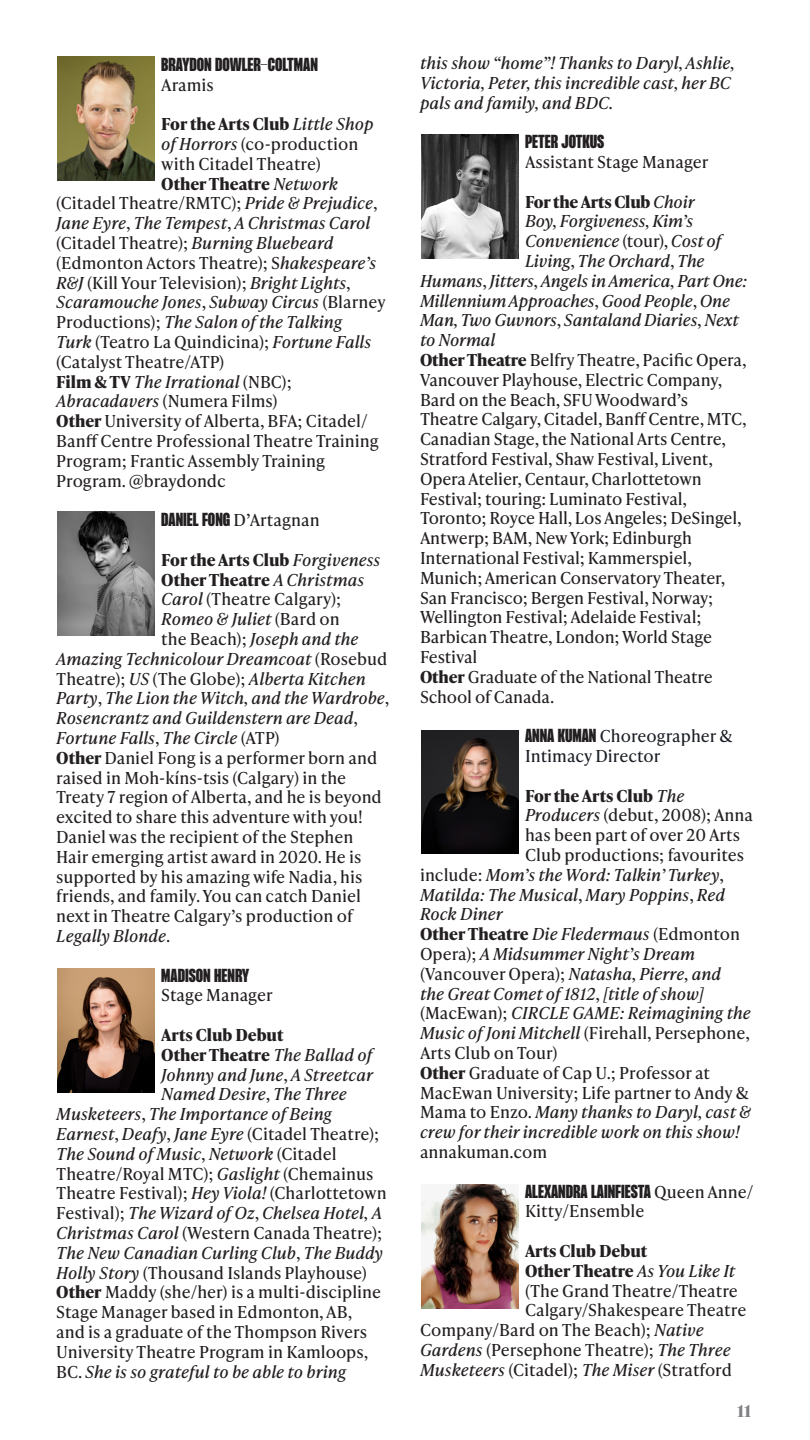
<style>
.page{position:relative;width:810px;height:1440px;background:#fff}
.page>*{position:absolute;margin:0;border:0;box-sizing:border-box;transform-origin:0 0}
.t1{font:16.5px/19.8px "Ivy Presto Text";letter-spacing:-.005em;color:#231f20}
.t2{font:italic 16.5px/19.8px "Ivy Presto Text";color:#231f20}
.t3{font:700 16.5px "Ivy Presto Text";color:#231f20}
.t4{font:900 condensed 16.5px/19.8px "PP Formula";color:#231f20}
.t5{font:16.5px/19.8px "Ivy Presto Text";color:#1c2127}
.t6{font:700 16.5px "Ivy Presto Text";color:#808285}
.s1{font-family:"Ivy Presto Text";font-weight:400;font-stretch:normal}
.s2{font-weight:700}
.s3{font-style:italic}
.s4{font-weight:700;font-style:normal}
.s5{font-style:normal}
.s6{font-weight:400;font-style:italic}
.s7{font-family:"PP Formula";font-weight:900;font-stretch:condensed}
.s8{font-family:"PP Formula";font-weight:900;font-stretch:condensed;color:#231f20}
</style>
<div class="page">
<img style="left:58px;top:56px;width:96px;height:124px">
<img style="left:58px;top:512px;width:96px;height:124px">
<img style="left:58px;top:968px;width:96px;height:124px">
<img style="left:422px;top:135px;width:96px;height:124px">
<img style="left:422px;top:730px;width:96px;height:124px">
<img style="left:422px;top:1184px;width:96px;height:124px">
<p class="t4" style="left:161px;top:54px;width:158px">BRAYDON DOWLER-COLTMAN<br><span class="s1">Aramis</span></p>
<p class="t1" style="left:161px;top:113px;width:214px"><span class="s2">For the Arts Club</span> <span class="s3">Little Shop of Horrors</span> (co-production with Citadel Theatre)</p>
<p class="t2" style="left:56px;top:173px;width:331px;text-indent:105px"><span class="s4">Other Theatre</span> Network <span class="s5">(Citadel Theatre/RMTC);</span> Pride &amp; Prejudice<span class="s5">, </span>Jane Eyre<span class="s5">,</span> The Tempest<span class="s5">,</span> A Christmas Carol <span class="s5">(Citadel Theatre);</span> Burning Bluebeard <span class="s5">(Edmonton Actors Theatre); S</span>hakespeare’s R&amp;J <span class="s5">(Kill Your Television);</span> Bright Lights<span class="s5">, </span>Scaramouche Jones<span class="s5">,</span> Subway Circus <span class="s5">(Blarney Productions);</span> The Salon of the Talking<br>Turk <span class="s5">(Teatro La Quindicina);</span> Fortune Falls <span class="s5">(Catalyst Theatre/ATP)</span></p>
<p class="t2" style="left:56px;top:371px;width:237px"><span class="s4">Film &amp; TV</span> The Irrational <span class="s5">(NBC);<br></span>Abracadavers <span class="s5">(Numera Films)</span></p>
<p class="t1" style="left:56px;top:410px;width:324px"><span class="s2">Other</span> University of Alberta, BFA; Citadel/ Banff Centre Professional Theatre Training Program; Frantic Assembly Training Program. @braydondc</p>
<p class="t4" style="left:161px;top:510px;width:160px">DANIEL FONG <span class="s1">D’Artagnan</span></p>
<p class="t3" style="left:161px;top:548px;width:221px">For the Arts Club <span class="s6">Forgiveness</span></p>
<p class="t3" style="left:161px;top:568px;width:204px">Other Theatre <span class="s6">A Christmas</span></p>
<p class="t1" style="left:161px;top:589px;width:182px"><span class="s3">Carol</span> (Theatre Calgary);</p>
<p class="t2" style="left:161px;top:608px;width:180px">Romeo &amp; Juliet <span class="s5">(Bard on</span></p>
<p class="t2" style="left:161px;top:628px;width:199px"><span class="s5">the Beach);</span> Joseph and the</p>
<p class="t2" style="left:56px;top:648px;width:332px">Amazing Technicolour Dreamcoat <span class="s5">(Rosebud</span></p>
<p class="t1" style="left:56px;top:668px;width:311px">Theatre); <span class="s3">US</span> (The Globe); <span class="s3">Alberta Kitchen</span></p>
<p class="t2" style="left:56px;top:688px;width:335px">Party<span class="s5">,</span> The Lion the Witch, and the Wardrobe<span class="s5">,</span></p>
<p class="t2" style="left:56px;top:707px;width:303px">Rosencrantz and Guildenstern are Dead<span class="s5">,</span></p>
<p class="t2" style="left:56px;top:727px;width:225px">Fortune Falls<span class="s5">,</span> The Circle <span class="s5">(ATP)</span></p>
<p class="t1" style="left:56px;top:747px;width:327px"><span class="s2">Other</span> Daniel Fong is a performer born and raised in Moh-kíns-tsis (Calgary) in the Treaty 7 region of Alberta, and he is beyond excited to share this adventure with you!<br>Daniel was the recipient of the Stephen Hair emerging artist award in 2020. He is supported by his amazing wife Nadia, his friends, and family. You can catch Daniel next in Theatre Calgary’s production of <span class="s3">Legally Blonde</span>.</p>
<p class="t4" style="left:161px;top:965px;width:113px">MADISON HENRY<br><span class="s1">Stage Manager</span></p>
<p class="t3" style="left:161px;top:1023px;width:124px">Arts Club Debut</p>
<p class="t3" style="left:161px;top:1043px;width:213px">Other Theatre <span class="s6">The Ballad of</span></p>
<p class="t2" style="left:161px;top:1064px;width:213px">Johnny and June<span class="s5">,</span> A Streetcar</p>
<p class="t2" style="left:161px;top:1084px;width:187px">Named Desire<span class="s5">,</span> The Three</p>
<p class="t2" style="left:56px;top:1103px;width:277px">Musketeers<span class="s5">,</span> The Importance of Being</p>
<p class="t2" style="left:56px;top:1123px;width:325px">Earnest<span class="s5">,</span> Deafy<span class="s5">,</span> Jane Eyre <span class="s5">(Citadel Theatre);</span></p>
<p class="t2" style="left:56px;top:1143px;width:282px">The Sound of Music<span class="s5">,</span> Network <span class="s5">(Citadel</span></p>
<p class="t1" style="left:56px;top:1163px;width:319px">Theatre/Royal MTC); <span class="s3">Gaslight</span> (Chemainus</p>
<p class="t1" style="left:56px;top:1183px;width:332px">Theatre Festival); <span class="s3">Hey Viola!</span> (Charlottetown</p>
<p class="t2" style="left:56px;top:1202px;width:328px"><span class="s5">Festival);</span> The Wizard of Oz<span class="s5">,</span> Chelsea Hotel, A</p>
<p class="t1" style="left:56px;top:1222px;width:328px"><span class="s3">Christmas Carol</span> (Western Canada Theatre);</p>
<p class="t2" style="left:56px;top:1242px;width:328px">The New Canadian Curling Club<span class="s5">,</span> The Buddy</p>
<p class="t1" style="left:56px;top:1262px;width:312px"><span class="s3">Holly Story</span> (Thousand Islands Playhouse)</p>
<p class="t1" style="left:56px;top:1282px;width:326px"><span class="s2">Other</span> Maddy (she/her) is a multi-discipline Stage Manager based in Edmonton, AB, and is a graduate of the Thompson Rivers University Theatre Program in Kamloops, BC. <span class="s3">She is so grateful to be able to bring</span></p>
<p class="t2" style="left:420px;top:52px;width:317px">this show “home”! Thanks to Daryl, Ashlie,<br>Victoria, Peter, this incredible cast, her BC pals and family, and BDC.</p>
<p class="t1" style="left:525px;top:131px;width:185px"><span class="s7">PETER JOTKUS<br></span>Assistant Stage Manager</p>
<p class="t3" style="left:525px;top:190px;width:171px">For the Arts Club <span class="s6">Choir</span></p>
<p class="t2" style="left:525px;top:211px;width:170px">Boy, Forgiveness, Kim’s</p>
<p class="t2" style="left:525px;top:230px;width:198px">Convenience <span class="s5">(tour),</span> Cost of</p>
<p class="t2" style="left:525px;top:250px;width:181px">Living<span class="s5">,</span> The Orchard<span class="s5">,</span> The</p>
<p class="t2" style="left:420px;top:270px;width:329px">Humans<span class="s5">,</span> Jitters<span class="s5">,</span> Angels in America, Part One:</p>
<p class="t2" style="left:420px;top:290px;width:312px">Millennium Approaches<span class="s5">,</span> Good People<span class="s5">,</span> One</p>
<p class="t2" style="left:420px;top:310px;width:321px">Man, Two Guvnors<span class="s5">,</span> Santaland Diaries<span class="s5">,</span> Next</p>
<p class="t2" style="left:420px;top:329px;width:77px">to Normal</p>
<p class="t1" style="left:420px;top:349px;width:328px"><span class="s2">Other Theatre</span> Belfry Theatre, Pacific Opera, Vancouver Playhouse, Electric Company, Bard on the Beach, SFU Woodward’s Theatre Calgary, Citadel, Banff Centre, MTC, Canadian Stage, the National Arts Centre, Stratford Festival, Shaw Festival, Livent, Opera Atelier, Centaur, Charlottetown Festival; touring: Luminato Festival, Toronto; Royce Hall, Los Angeles; DeSingel, Antwerp; BAM, New York; Edinburgh International Festival; Kammerspiel, Munich; American Conservatory Theater, San Francisco; Bergen Festival, Norway; Wellington Festival; Adelaide Festival; Barbican Theatre, London; World Stage Festival</p>
<p class="t1" style="left:420px;top:666px;width:294px"><span class="s2">Other</span> Graduate of the National Theatre<br>School of Canada.</p>
<p class="t5" style="left:525px;top:725px;width:209px"><span class="s8">ANNA KUMAN</span> Choreographer &amp;<br>Intimacy Director</p>
<p class="t3" style="left:525px;top:784px;width:161px">For the Arts Club <span class="s6">The</span></p>
<p class="t1" style="left:525px;top:805px;width:230px"><span class="s3">Producers</span> (debut, 2008); Anna</p>
<p class="t1" style="left:525px;top:824px;width:217px">has been part of over 20 Arts</p>
<p class="t1" style="left:525px;top:844px;width:221px">Club productions; favourites</p>
<p class="t2" style="left:420px;top:864px;width:306px"><span class="s5">include:</span> Mom’s the Word: Talkin’ Turkey<span class="s5">,</span></p>
<p class="t2" style="left:420px;top:884px;width:306px">Matilda: The Musical<span class="s5">,</span> Mary Poppins<span class="s5">,</span> Red</p>
<p class="t2" style="left:420px;top:904px;width:84px">Rock Diner</p>
<p class="t2" style="left:420px;top:923px;width:332px"><span class="s4">Other Theatre</span> Die Fledermaus <span class="s5">(Edmonton Opera);</span> A Midsummer Night’s Dream <span class="s5">(Vancouver Opera);</span> Natasha, Pierre, and<br>the Great Comet of 1812<span class="s5">,</span> [title of show] <span class="s5">(MacEwan);</span> CIRCLE GAME: Reimagining the Music of Joni Mitchell <span class="s5">(Firehall, Persephone, Arts Club on Tour)</span></p>
<p class="t1" style="left:420px;top:1062px;width:332px"><span class="s2">Other</span> Graduate of Cap U.; Professor at MacEwan University; Life partner to Andy &amp; Mama to Enzo. <span class="s3">Many thanks to Daryl, cast &amp; crew for their incredible work on this show! </span>annakuman.com</p>
<p class="t1" style="left:525px;top:1181px;width:230px"><span class="s7">ALEXANDRA LAINFIESTA</span> Queen Anne/<br>Kitty/Ensemble</p>
<p class="t3" style="left:525px;top:1239px;width:124px">Arts Club Debut</p>
<p class="t3" style="left:525px;top:1259px;width:212px">Other Theatre <span class="s6">As You Like It</span></p>
<p class="t1" style="left:525px;top:1280px;width:214px">(The Grand Theatre/Theatre</p>
<p class="t1" style="left:525px;top:1300px;width:223px">Calgary/Shakespeare Theatre</p>
<p class="t1" style="left:420px;top:1319px;width:285px">Company/Bard on The Beach); <span class="s3">Native</span></p>
<p class="t1" style="left:420px;top:1339px;width:312px"><span class="s3">Gardens</span> (Persephone Theatre); <span class="s3">The Three</span></p>
<p class="t1" style="left:420px;top:1359px;width:314px"><span class="s3">Musketeers</span> (Citadel); <span class="s3">The Miser</span> (Stratford</p>
<p class="t6" style="left:737px;top:1400px;width:15px">11</p>
</div>
